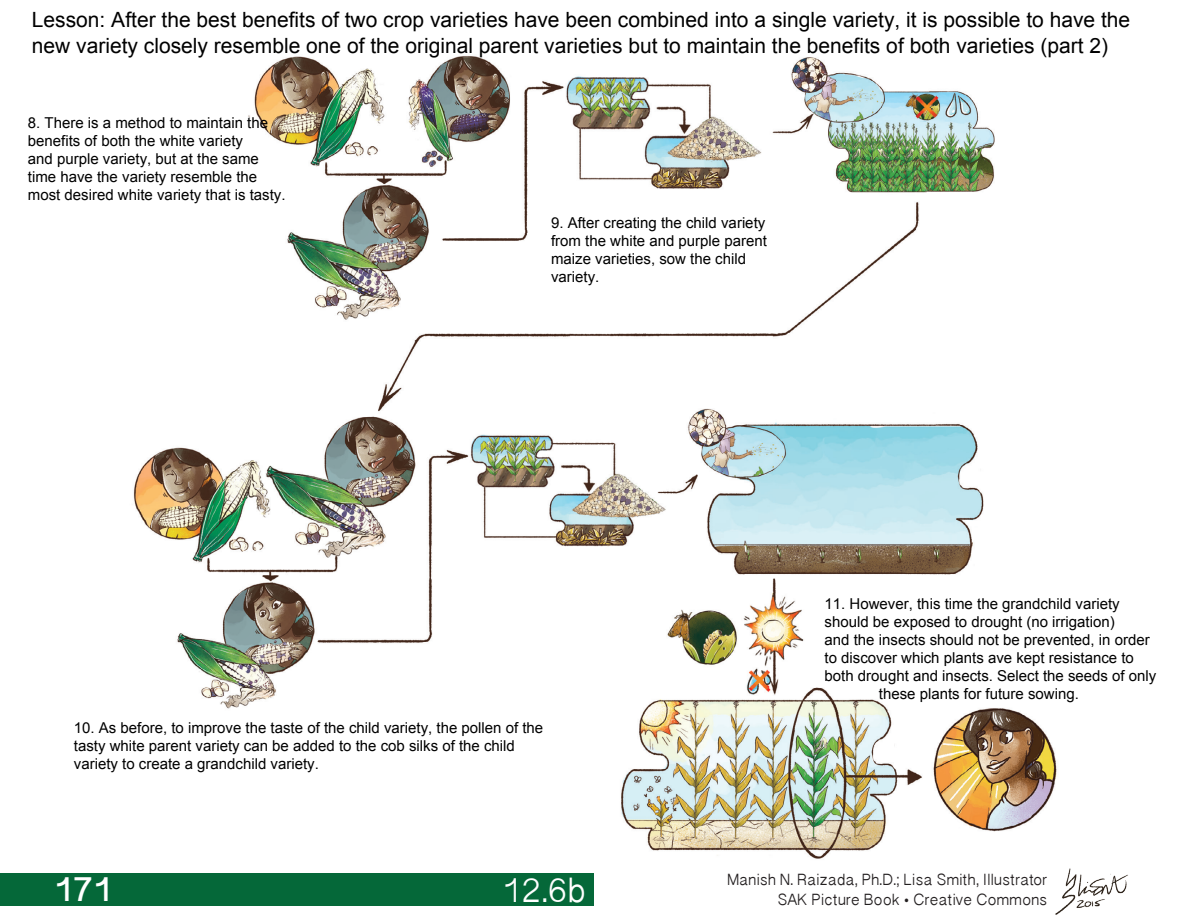
<style>
.page{position:relative;width:1188px;height:918px;background:#fff}
.page>*{position:absolute;margin:0;border:0;box-sizing:border-box;transform-origin:0 0}
.t1{font:39px "Oriya Sangam MN";color:#fff}
.t2{font:700 39px "Oriya Sangam MN";color:#fff}
.t3{font:21px/25.2px "Arial";color:#000}
.t4{font:18px "Oriya Sangam MN";color:#231f20}
.t5{font:15px/18px "Arial";color:#000}
</style>
<div class="page">
<img style="left:1055px;top:868px;width:73px;height:47px">
<div style="left:0;top:874px;width:594px;height:32px;background:#056839"></div>
<img style="left:133px;top:55px;width:924px;height:804px">
<p class="t3" style="left:32px;top:8px;width:1100px">Lesson: After the best benefits of two crop varieties have been combined into a single variety, it is possible to have the new variety closely resemble one of the original parent varieties but to maintain the benefits of both varieties (part 2)</p>
<p class="t5" style="left:28px;top:114px;width:259px">8. There is a method to maintain the benefits of both the white variety<br>and purple variety, but at the same time have the variety resemble the most desired white variety that is tasty.</p>
<p class="t5" style="left:551px;top:214px;width:217px">9. After creating the child variety from the white and purple parent maize varieties, sow the child variety.</p>
<p class="t5" style="left:74px;top:719px;width:471px">10. As before, to improve the taste of the child variety, the pollen of the tasty white parent variety can be added to the cob silks of the child variety to create a grandchild variety.</p>
<p class="t5" style="left:825px;top:595px;width:297px">11. However, this time the grandchild variety</p>
<p class="t5" style="left:825px;top:613px;width:292px">should be exposed to drought (no irrigation)</p>
<p class="t5" style="left:825px;top:631px;width:327px">and the insects should not be prevented, in order</p>
<p class="t5" style="left:825px;top:649px;width:311px">to discover which plants ave kept resistance to</p>
<p class="t5" style="left:825px;top:667px;width:333px">both drought and insects. Select the seeds of only</p>
<p class="t5" style="left:879px;top:685px;width:202px">these plants for future sowing.</p>
<h1 class="t2" style="left:54px;top:865px;width:60px">171</h1>
<p class="t1" style="left:502px;top:866px;width:86px">12.6b</p>
<p class="t4" style="left:727px;top:868px;width:322px">Manish N. Raizada, Ph.D.; Lisa Smith, Illustrator</p>
<p class="t4" style="left:777px;top:888px;width:271px">SAK Picture Book • Creative Commons</p>
</div>
